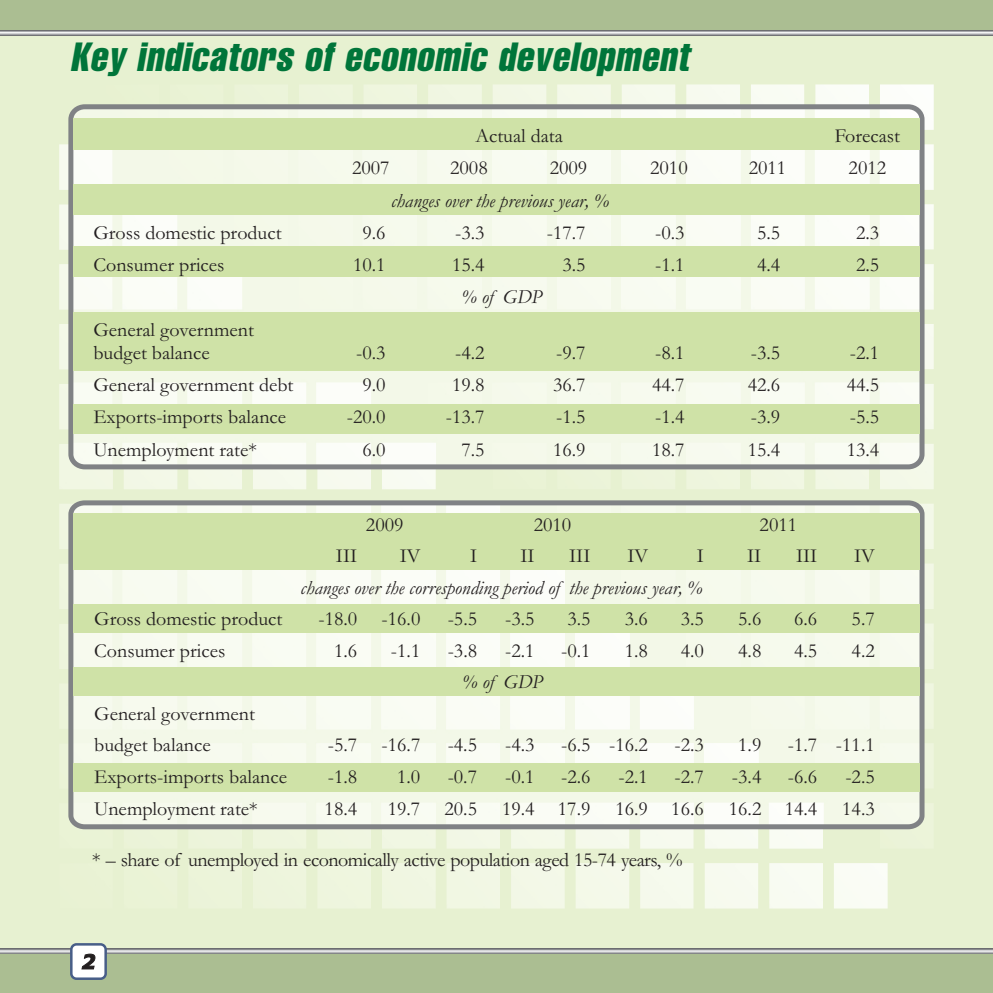
<style>
.page{position:relative;width:993px;height:993px;background:#fff}
.page>*{position:absolute;margin:0;border:0;box-sizing:border-box;transform-origin:0 0}
.t1{font:italic 40px "Rim Helvetica Compr";letter-spacing:.025em;color:#00753a}
.t2{font:20px/31.5px "Garamond";color:#231f20}
.t3{font:italic 20px "Garamond";color:#231f20}
.t4{font:20px "Garamond";letter-spacing:-.025em;color:#231f20}
</style>
<div class="page">
<div style="left:0;top:0;width:992px;height:992px;background:#e7f1d1"></div>
<img style="left:301px;top:84px;width:632px;height:704px">
<img style="left:59px;top:144px;width:828px;height:764px">
<div style="left:0;top:949px;width:992px;height:43px;background:#abbe92"></div>
<div style="left:0;top:0;width:992px;height:31px;background:#abbe92"></div>
<svg style="left:66px;top:497px;width:860px;height:334px;background:#edf1e5"></svg>
<svg style="left:0;top:30px;width:992px;height:5px;background:#b1b2b4"></svg>
<svg style="left:0;top:948px;width:992px;height:5px;background:#adaeb0"></svg>
<div style="left:70px;top:942px;width:37px;height:37px;background:#fff;border:2px solid #485e88;border-radius:5px"></div>
<svg style="left:81px;top:953px;width:14px;height:16px"></svg>
<hr style="left:992px;top:0;width:1px;height:992px;background:#e7f1d1">
<hr style="left:992px;top:949px;width:1px;height:43px;background:#abbe92">
<hr style="left:992px;top:0;width:1px;height:31px;background:#abbe92">
<img style="left:71px;top:107px;width:850px;height:359px;border-radius:13px">
<div style="left:68px;top:104px;width:856px;height:365px;border:5px solid #808285;border-radius:13px"></div>
<div style="left:73px;top:513px;width:846px;height:56px;background:#cfe2a7"></div>
<div style="left:73px;top:667px;width:846px;height:28px;background:#cfe2a7"></div>
<div style="left:73px;top:604px;width:846px;height:28px;background:#cfe2a7"></div>
<div style="left:73px;top:762px;width:846px;height:29px;background:#cfe2a7"></div>
<div style="left:73px;top:184px;width:846px;height:30px;background:#cfe2a7"></div>
<div style="left:73px;top:246px;width:846px;height:31px;background:#cfe2a7"></div>
<div style="left:73px;top:312px;width:846px;height:58px;background:#cfe2a7"></div>
<div style="left:73px;top:404px;width:846px;height:29px;background:#cfe2a7"></div>
<div style="left:73px;top:118px;width:846px;height:31px;background:#cfe2a7"></div>
<h1 class="t1" style="left:72px;top:39px;width:619px">Key indicators of economic development</h1>
<p class="t2" style="left:475px;top:122px;width:89px">Actual data</p>
<p class="t2" style="left:834px;top:122px;width:67px">Forecast</p>
<p class="t2" style="left:352px;top:155px;width:39px">2007</p>
<p class="t2" style="left:450px;top:155px;width:39px">2008</p>
<p class="t2" style="left:549px;top:155px;width:39px">2009</p>
<p class="t2" style="left:650px;top:155px;width:39px">2010</p>
<p class="t2" style="left:748px;top:155px;width:39px">2011</p>
<p class="t2" style="left:848px;top:155px;width:39px">2012</p>
<p class="t3" style="left:391px;top:193px;width:219px">changes over the previous year, %</p>
<p class="t2" style="left:93px;top:219px;width:189px">Gross domestic product</p>
<p class="t2" style="left:362px;top:219px;width:25px">9.6</p>
<p class="t2" style="left:455px;top:219px;width:31px">-3.3</p>
<p class="t2" style="left:546px;top:219px;width:40px">-17.7</p>
<p class="t2" style="left:655px;top:219px;width:31px">-0.3</p>
<p class="t2" style="left:757px;top:219px;width:25px">5.5</p>
<p class="t2" style="left:855px;top:219px;width:25px">2.3</p>
<p class="t2" style="left:93px;top:251px;width:133px">Consumer prices</p>
<p class="t2" style="left:353px;top:251px;width:34px">10.1</p>
<p class="t2" style="left:452px;top:251px;width:34px">15.4</p>
<p class="t2" style="left:562px;top:251px;width:25px">3.5</p>
<p class="t2" style="left:655px;top:251px;width:31px">-1.1</p>
<p class="t2" style="left:757px;top:251px;width:25px">4.4</p>
<p class="t2" style="left:855px;top:251px;width:25px">2.5</p>
<p class="t3" style="left:461px;top:290px;width:82px">% of GDP</p>
<p class="t2" style="left:93px;top:320px;width:162px;line-height:23.2px">General government budget balance</p>
<p class="t2" style="left:356px;top:339px;width:31px">-0.3</p>
<p class="t2" style="left:455px;top:339px;width:31px">-4.2</p>
<p class="t2" style="left:556px;top:339px;width:31px">-9.7</p>
<p class="t2" style="left:655px;top:339px;width:31px">-8.1</p>
<p class="t2" style="left:750px;top:339px;width:31px">-3.5</p>
<p class="t2" style="left:849px;top:339px;width:31px">-2.1</p>
<p class="t2" style="left:93px;top:371px;width:201px">General government debt</p>
<p class="t2" style="left:362px;top:371px;width:25px">9.0</p>
<p class="t2" style="left:452px;top:371px;width:34px">19.8</p>
<p class="t2" style="left:553px;top:371px;width:34px">36.7</p>
<p class="t2" style="left:651px;top:371px;width:34px">44.7</p>
<p class="t2" style="left:747px;top:371px;width:34px">42.6</p>
<p class="t2" style="left:846px;top:371px;width:34px">44.5</p>
<p class="t2" style="left:93px;top:403px;width:194px">Exports-imports balance</p>
<p class="t2" style="left:347px;top:403px;width:40px">-20.0</p>
<p class="t2" style="left:445px;top:403px;width:40px">-13.7</p>
<p class="t2" style="left:556px;top:403px;width:31px">-1.5</p>
<p class="t2" style="left:655px;top:403px;width:31px">-1.4</p>
<p class="t2" style="left:750px;top:403px;width:31px">-3.9</p>
<p class="t2" style="left:849px;top:403px;width:31px">-5.5</p>
<p class="t2" style="left:93px;top:436px;width:165px">Unemployment rate*</p>
<p class="t2" style="left:362px;top:436px;width:25px">6.0</p>
<p class="t2" style="left:461px;top:436px;width:25px">7.5</p>
<p class="t2" style="left:553px;top:436px;width:34px">16.9</p>
<p class="t2" style="left:651px;top:436px;width:34px">18.7</p>
<p class="t2" style="left:747px;top:436px;width:34px">15.4</p>
<p class="t2" style="left:846px;top:436px;width:34px">13.4</p>
<p class="t2" style="left:366px;top:511px;width:39px">2009</p>
<p class="t2" style="left:533px;top:511px;width:39px">2010</p>
<p class="t2" style="left:759px;top:511px;width:39px">2011</p>
<p class="t2" style="left:336px;top:542px;width:23px">III</p>
<p class="t2" style="left:399px;top:542px;width:22px">IV</p>
<p class="t2" style="left:470px;top:542px;width:9px">I</p>
<p class="t2" style="left:520px;top:542px;width:16px">II</p>
<p class="t2" style="left:569px;top:542px;width:23px">III</p>
<p class="t2" style="left:627px;top:542px;width:22px">IV</p>
<p class="t2" style="left:696px;top:542px;width:9px">I</p>
<p class="t2" style="left:747px;top:542px;width:16px">II</p>
<p class="t2" style="left:795px;top:542px;width:23px">III</p>
<p class="t2" style="left:853px;top:542px;width:22px">IV</p>
<p class="t3" style="left:300px;top:580px;width:403px">changes over the corresponding period of the previous year, %</p>
<p class="t2" style="left:94px;top:605px;width:189px">Gross domestic product</p>
<p class="t2" style="left:318px;top:605px;width:103px">-18.0 -16.0</p>
<p class="t2" style="left:447px;top:605px;width:31px">-5.5</p>
<p class="t2" style="left:505px;top:605px;width:31px">-3.5</p>
<p class="t2" style="left:567px;top:605px;width:25px">3.5</p>
<p class="t2" style="left:624px;top:605px;width:25px">3.6</p>
<p class="t2" style="left:680px;top:605px;width:25px">3.5</p>
<p class="t2" style="left:738px;top:605px;width:25px">5.6</p>
<p class="t2" style="left:793px;top:605px;width:25px">6.6</p>
<p class="t2" style="left:851px;top:605px;width:25px">5.7</p>
<p class="t2" style="left:94px;top:637px;width:133px">Consumer prices</p>
<p class="t2" style="left:334px;top:637px;width:25px">1.6</p>
<p class="t2" style="left:391px;top:637px;width:31px">-1.1</p>
<p class="t2" style="left:447px;top:637px;width:31px">-3.8</p>
<p class="t2" style="left:505px;top:637px;width:31px">-2.1</p>
<p class="t2" style="left:561px;top:637px;width:31px">-0.1</p>
<p class="t2" style="left:624px;top:637px;width:25px">1.8</p>
<p class="t2" style="left:680px;top:637px;width:25px">4.0</p>
<p class="t2" style="left:738px;top:637px;width:25px">4.8</p>
<p class="t2" style="left:793px;top:637px;width:25px">4.5</p>
<p class="t2" style="left:851px;top:637px;width:25px">4.2</p>
<p class="t3" style="left:462px;top:675px;width:82px">% of GDP</p>
<p class="t2" style="left:94px;top:700px;width:162px">General government budget balance</p>
<p class="t2" style="left:328px;top:731px;width:94px">-5.7 -16.7</p>
<p class="t2" style="left:447px;top:731px;width:31px">-4.5</p>
<p class="t2" style="left:505px;top:731px;width:31px">-4.3</p>
<p class="t2" style="left:561px;top:731px;width:88px">-6.5 -16.2</p>
<p class="t2" style="left:674px;top:731px;width:31px">-2.3</p>
<p class="t2" style="left:738px;top:731px;width:25px">1.9</p>
<p class="t2" style="left:787px;top:731px;width:88px">-1.7 -11.1</p>
<p class="t2" style="left:94px;top:763px;width:194px">Exports-imports balance</p>
<p class="t2" style="left:328px;top:763px;width:31px">-1.8</p>
<p class="t2" style="left:397px;top:763px;width:25px">1.0</p>
<p class="t2" style="left:447px;top:763px;width:31px">-0.7</p>
<p class="t2" style="left:505px;top:763px;width:31px">-0.1</p>
<p class="t2" style="left:561px;top:763px;width:31px">-2.6</p>
<p class="t2" style="left:618px;top:763px;width:31px">-2.1</p>
<p class="t2" style="left:674px;top:763px;width:31px">-2.7</p>
<p class="t2" style="left:731px;top:763px;width:31px">-3.4</p>
<p class="t2" style="left:787px;top:763px;width:31px">-6.6</p>
<p class="t2" style="left:845px;top:763px;width:31px">-2.5</p>
<p class="t2" style="left:94px;top:794px;width:165px">Unemployment rate*</p>
<p class="t2" style="left:324px;top:794px;width:34px">18.4</p>
<p class="t2" style="left:387px;top:794px;width:488px">19.7 20.5 19.4 17.9 16.9 16.6 16.2 14.4 14.3</p>
<p class="t4" style="left:92px;top:852px;width:591px">* – share of unemployed in economically active population aged 15-74 years, %</p>
</div>
